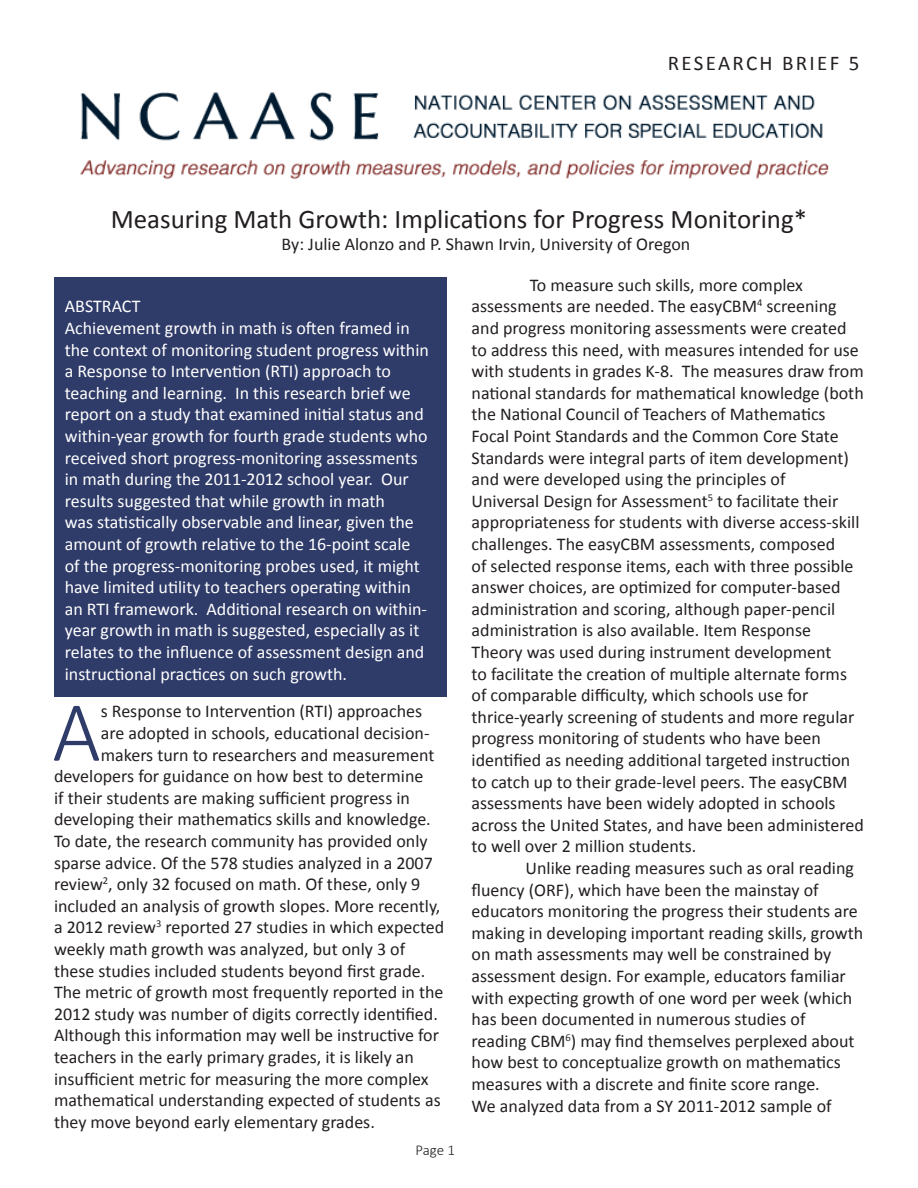
<style>
.page{position:relative;width:918px;height:1188px;background:#fff}
.page>*{position:absolute;margin:0;border:0;box-sizing:border-box;transform-origin:0 0}
.t1{font:300 86.1px "Calibri";color:#2f3b68}
.t2{font:27px "Calibri";color:#231f20}
.t3{font:21px "Calibri";letter-spacing:.11em;color:#231f20}
.t4{font:18px/21.6px "Calibri";color:#231f20}
.t5{font:18px/21.6px "Calibri";color:#fff}
.t6{font:300 15px "Calibri";color:#231f20}
</style>
<div class="page">
<div style="left:54px;top:277px;width:392px;height:420px;background:#2f3b68"></div>
<img style="left:80px;top:92px;width:749px;height:88px">
<p class="t3" style="left:668px;top:50px;width:193px">RESEARCH BRIEF 5</p>
<p class="t2" style="left:111px;top:202px;width:698px">Measuring Math Growth: Implications for Progress Monitoring*</p>
<p class="t4" style="left:282px;top:233px;width:410px">By: Julie Alonzo and P. Shawn Irvin, University of Oregon</p>
<p class="t5" style="left:65px;top:296px;width:77px">ABSTRACT</p>
<p class="t5" style="left:65px;top:317px;width:366px">Achievement growth in math is often framed in the context of monitoring student progress within a Response to Intervention (RTI) approach to teaching and learning. In this research brief we report on a study that examined initial status and within-year growth for fourth grade students who received short progress-monitoring assessments in math during the 2011-2012 school year. Our results suggested that while growth in math<br>was statistically observable and linear, given the amount of growth relative to the 16-point scale of the progress-monitoring probes used, it might have limited utility to teachers operating within an RTI framework. Additional research on within&shy;year growth in math is suggested, especially as it relates to the influence of assessment design and instructional practices on such growth.</p>
<p class="t1" style="left:52px;top:679px;width:50px">A</p>
<p class="t4" style="left:101px;top:701px;width:323px">s Response to Intervention (RTI) approaches</p>
<p class="t4" style="left:101px;top:722px;width:330px">are adopted in schools, educational decision-</p>
<p class="t4" style="left:101px;top:744px;width:335px">makers turn to researchers and measurement</p>
<p class="t4" style="left:54px;top:765px;width:371px">developers for guidance on how best to determine</p>
<p class="t4" style="left:54px;top:787px;width:358px">if their students are making sufficient progress in</p>
<p class="t4" style="left:54px;top:809px;width:378px">developing their mathematics skills and knowledge.</p>
<p class="t4" style="left:54px;top:830px;width:375px">To date, the research community has provided only</p>
<p class="t4" style="left:54px;top:852px;width:380px">sparse advice. Of the 578 studies analyzed in a 2007</p>
<p class="t4" style="left:54px;top:873px;width:368px">review<sup>2</sup>, only 32 focused on math. Of these, only 9</p>
<p class="t4" style="left:54px;top:895px;width:388px">included an analysis of growth slopes. More recently,</p>
<p class="t4" style="left:54px;top:917px;width:392px">a 2012 review<sup>3</sup> reported 27 studies in which expected</p>
<p class="t4" style="left:54px;top:938px;width:353px">weekly math growth was analyzed, but only 3 of</p>
<p class="t4" style="left:54px;top:960px;width:373px">these studies included students beyond first grade.</p>
<p class="t4" style="left:54px;top:981px;width:391px">The metric of growth most frequently reported in the</p>
<p class="t4" style="left:54px;top:1003px;width:385px">2012 study was number of digits correctly identified.</p>
<p class="t4" style="left:54px;top:1025px;width:386px">Although this information may well be instructive for</p>
<p class="t4" style="left:54px;top:1046px;width:362px">teachers in the early primary grades, it is likely an</p>
<p class="t4" style="left:54px;top:1068px;width:376px">insufficient metric for measuring the more complex</p>
<p class="t4" style="left:54px;top:1089px;width:388px">mathematical understanding expected of students as</p>
<p class="t4" style="left:54px;top:1111px;width:322px">they move beyond early elementary grades.</p>
<p class="t6" style="left:416px;top:1141px;width:41px">Page 1</p>
<p class="t4" style="left:472px;top:274px;width:394px;text-indent:58px">To measure such skills, more complex assessments are needed. The easyCBM<sup>4</sup> screening and progress monitoring assessments were created to address this need, with measures intended for use with students in grades K-8. The measures draw from national standards for mathematical knowledge (both the National Council of Teachers of Mathematics Focal Point Standards and the Common Core State Standards were integral parts of item development) and were developed using the principles of<br>Universal Design for Assessment<sup>5</sup> to facilitate their appropriateness for students with diverse access-skill challenges. The easyCBM assessments, composed<br>of selected response items, each with three possible answer choices, are optimized for computer-based administration and scoring, although paper-pencil administration is also available. Item Response Theory was used during instrument development<br>to facilitate the creation of multiple alternate forms of comparable difficulty, which schools use for thrice-yearly screening of students and more regular progress monitoring of students who have been identified as needing additional targeted instruction to catch up to their grade-level peers. The easyCBM assessments have been widely adopted in schools across the United States, and have been administered to well over 2 million students.</p>
<p class="t4" style="left:472px;top:857px;width:393px;text-indent:54px">Unlike reading measures such as oral reading fluency (ORF), which have been the mainstay of educators monitoring the progress their students are making in developing important reading skills, growth on math assessments may well be constrained by assessment design. For example, educators familiar with expecting growth of one word per week (which has been documented in numerous studies of reading CBM<sup>6</sup>) may find themselves perplexed about how best to conceptualize growth on mathematics measures with a discrete and finite score range.</p>
<p class="t4" style="left:472px;top:1095px;width:362px">We analyzed data from a SY 2011-2012 sample of</p>
</div>
